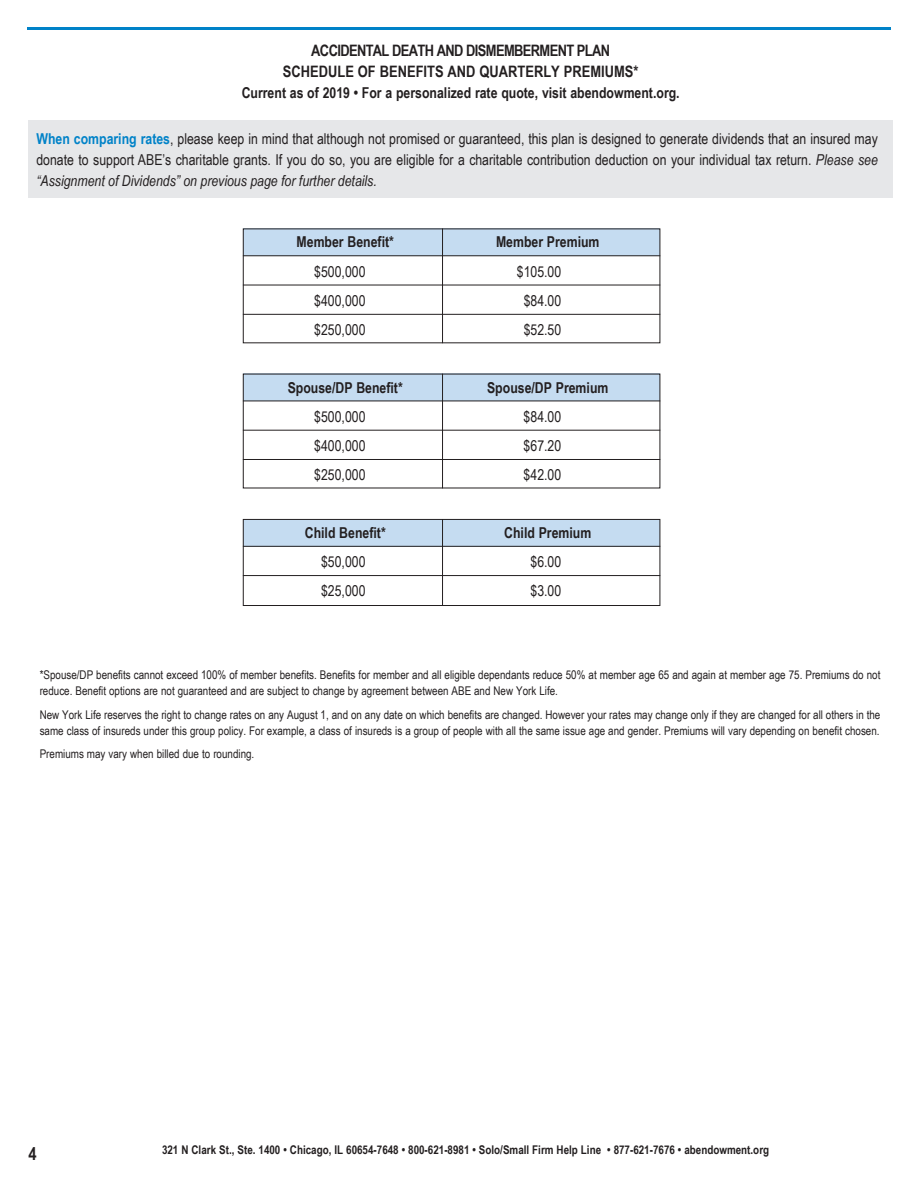
<style>
.page{position:relative;width:918px;height:1188px;background:#fff}
.page>*{position:absolute;margin:0;border:0;box-sizing:border-box;transform-origin:0 0}
.t1{font:700 18px "Arial Narrow";color:#231f20}
.t2{font:700 15.75px/21px "Arial Narrow";color:#231f20;text-align:center}
.t3{font:15px/21px "Arial Narrow";color:#231f20;text-align:justify}
.t4{font:700 15px "Arial Narrow";color:#231f20}
.t5{font:12px/16.5px "Arial Narrow";color:#231f20}
.t6{font:700 12px "Arial Narrow";color:#231f20}
.s1{font-weight:700;color:#0082c8}
.s2{font-style:italic}
</style>
<div class="page">
<div style="left:243px;top:229px;width:416px;height:27px;background:#c5dcf1"></div>
<div style="left:243px;top:374px;width:416px;height:27px;background:#c5dcf1"></div>
<div style="left:243px;top:519px;width:416px;height:27px;background:#c5dcf1"></div>
<div style="left:243px;top:519px;width:417px;height:87px;border:1px solid #231f20"></div>
<hr style="left:243px;top:255px;width:417px;height:1px;background:#231f20">
<hr style="left:243px;top:401px;width:417px;height:1px;background:#231f20">
<hr style="left:243px;top:546px;width:417px;height:1px;background:#231f20">
<hr style="left:243px;top:285px;width:417px;height:1px;background:#231f20">
<hr style="left:243px;top:430px;width:417px;height:1px;background:#231f20">
<hr style="left:243px;top:575px;width:417px;height:1px;background:#231f20">
<hr style="left:243px;top:314px;width:417px;height:1px;background:#231f20">
<hr style="left:243px;top:459px;width:417px;height:1px;background:#231f20">
<hr style="left:442px;top:229px;width:1px;height:114px;background:#231f20">
<hr style="left:442px;top:374px;width:1px;height:114px;background:#231f20">
<hr style="left:442px;top:519px;width:1px;height:87px;background:#231f20">
<hr style="left:27px;top:27px;width:864px;height:3px;background:#0082c8">
<div style="left:28px;top:120px;width:864px;height:78px;background:#e6e7e9"></div>
<h2 class="t2" style="left:283px;top:40px;width:357px">ACCIDENTAL DEATH AND DISMEMBERMENT PLAN<br>SCHEDULE OF BENEFITS AND QUARTERLY PREMIUMS*</h2>
<p class="t4" style="left:242px;top:82px;width:440px">Current as of 2019 • For a personalized rate quote, visit abendowment.org.</p>
<p class="t3" style="left:36px;top:128px;width:843px"><span class="s1">When comparing rates</span>, please keep in mind that although not promised or guaranteed, this plan is designed to generate dividends that an insured may donate to support ABE’s charitable grants. If you do so, you are eligible for a charitable contribution deduction on your individual tax return. <span class="s2">Please see “Assignment of Dividends” on previous page for further details.</span></p>
<p class="t4" style="left:297px;top:231px;width:99px">Member Benefit*</p>
<p class="t4" style="left:496px;top:231px;width:105px">Member Premium</p>
<p class="t3" style="left:314px;top:260px;width:53px">$500,000</p>
<p class="t3" style="left:517px;top:260px;width:46px">$105.00</p>
<p class="t3" style="left:314px;top:289px;width:53px">$400,000</p>
<p class="t3" style="left:524px;top:289px;width:39px">$84.00</p>
<p class="t3" style="left:314px;top:319px;width:53px">$250,000</p>
<p class="t3" style="left:524px;top:319px;width:39px">$52.50</p>
<p class="t4" style="left:288px;top:376px;width:117px">Spouse/DP Benefit*</p>
<p class="t4" style="left:487px;top:376px;width:123px">Spouse/DP Premium</p>
<p class="t3" style="left:314px;top:405px;width:53px">$500,000</p>
<p class="t3" style="left:524px;top:405px;width:39px">$84.00</p>
<p class="t3" style="left:314px;top:435px;width:53px">$400,000</p>
<p class="t3" style="left:524px;top:435px;width:39px">$67.20</p>
<p class="t3" style="left:314px;top:464px;width:53px">$250,000</p>
<p class="t3" style="left:524px;top:464px;width:39px">$42.00</p>
<p class="t4" style="left:305px;top:521px;width:82px">Child Benefit*</p>
<p class="t4" style="left:504px;top:521px;width:89px">Child Premium</p>
<p class="t3" style="left:321px;top:551px;width:46px">$50,000</p>
<p class="t3" style="left:531px;top:551px;width:32px">$6.00</p>
<p class="t3" style="left:321px;top:580px;width:46px">$25,000</p>
<p class="t3" style="left:531px;top:580px;width:32px">$3.00</p>
<p class="t5" style="left:40px;top:666px;width:842px">*Spouse/DP benefits cannot exceed 100% of member benefits. Benefits for member and all eligible dependants reduce 50% at member age 65 and again at member age 75. Premiums do not reduce. Benefit options are not guaranteed and are subject to change by agreement between ABE and New York Life.</p>
<p class="t5" style="left:40px;top:706px;width:842px">New York Life reserves the right to change rates on any August 1, and on any date on which benefits are changed. However your rates may change only if they are changed for all others in the same class of insureds under this group policy. For example, a class of insureds is a group of people with all the same issue age and gender. Premiums will vary depending on benefit chosen.</p>
<p class="t5" style="left:40px;top:746px;width:216px">Premiums may vary when billed due to rounding.</p>
<h1 class="t1" style="left:28px;top:1140px;width:10px">4</h1>
<p class="t6" style="left:162px;top:1141px;width:609px">321 N Clark St., Ste. 1400 • Chicago, IL 60654-7648 • 800-621-8981 • Solo/Small Firm Help Line • 877-621-7676 • abendowment.org</p>
</div>
